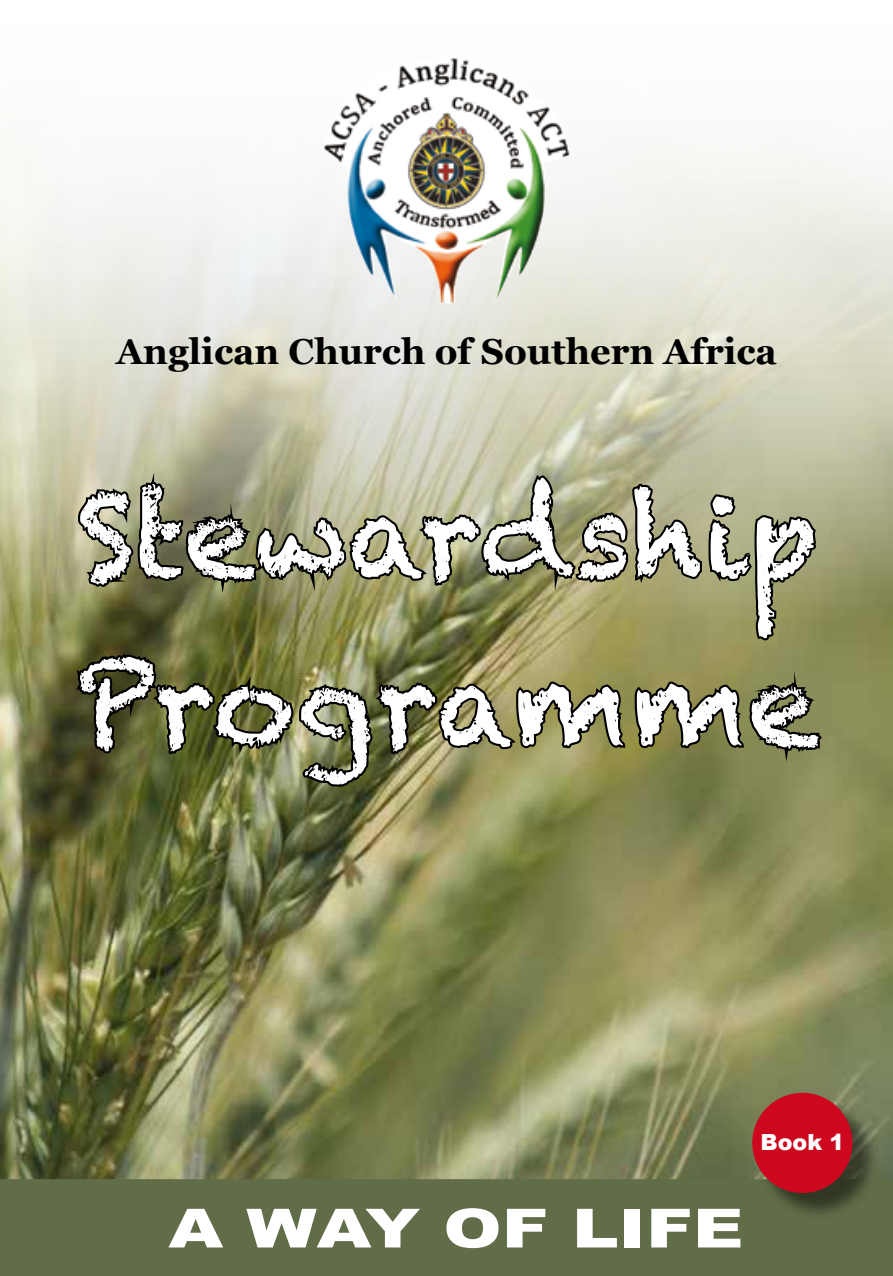
<style>
.page{position:relative;width:893px;height:1276px;background:#fff}
.page>*{position:absolute;margin:0;border:0;box-sizing:border-box;transform-origin:0 0}
.t1{font:113.62px/168.3px "Chalkduster";color:#fff}
.t2{font:900 54px "Arial";color:#fff;scale:1.3 1}
.t3{font:700 36px "Georgia";color:#000}
.t4{font:900 22.28px "Arial";color:#fff}
</style>
<div class="page">
<img style="left:0;top:160px;width:893px;height:1019px">
<svg style="left:62px;top:147px;width:763px;height:642px;background:#a7a78b"></svg>
<div style="left:0;top:1179px;width:893px;height:97px;background:#616d48"></div>
<img style="left:323px;top:58px;width:247px;height:246px">
<div style="left:756px;top:1096px;width:124px;height:125px;background:#000;opacity:.5"></div>
<div style="left:752px;top:1092px;width:100px;height:101px;background:#cd071e;border-radius:50%"></div>
<p class="t3" style="left:116px;top:331px;width:662px">Anglican Church of Southern Africa</p>
<h1 class="t1" style="left:76px;top:452px;width:745px">Stewardship<br>Programme</h1>
<p class="t4" style="left:760px;top:1130px;width:85px">BOOK 1</p>
<h2 class="t2" style="left:168px;top:1198px;width:444px">A WAY OF LIFE</h2>
</div>
